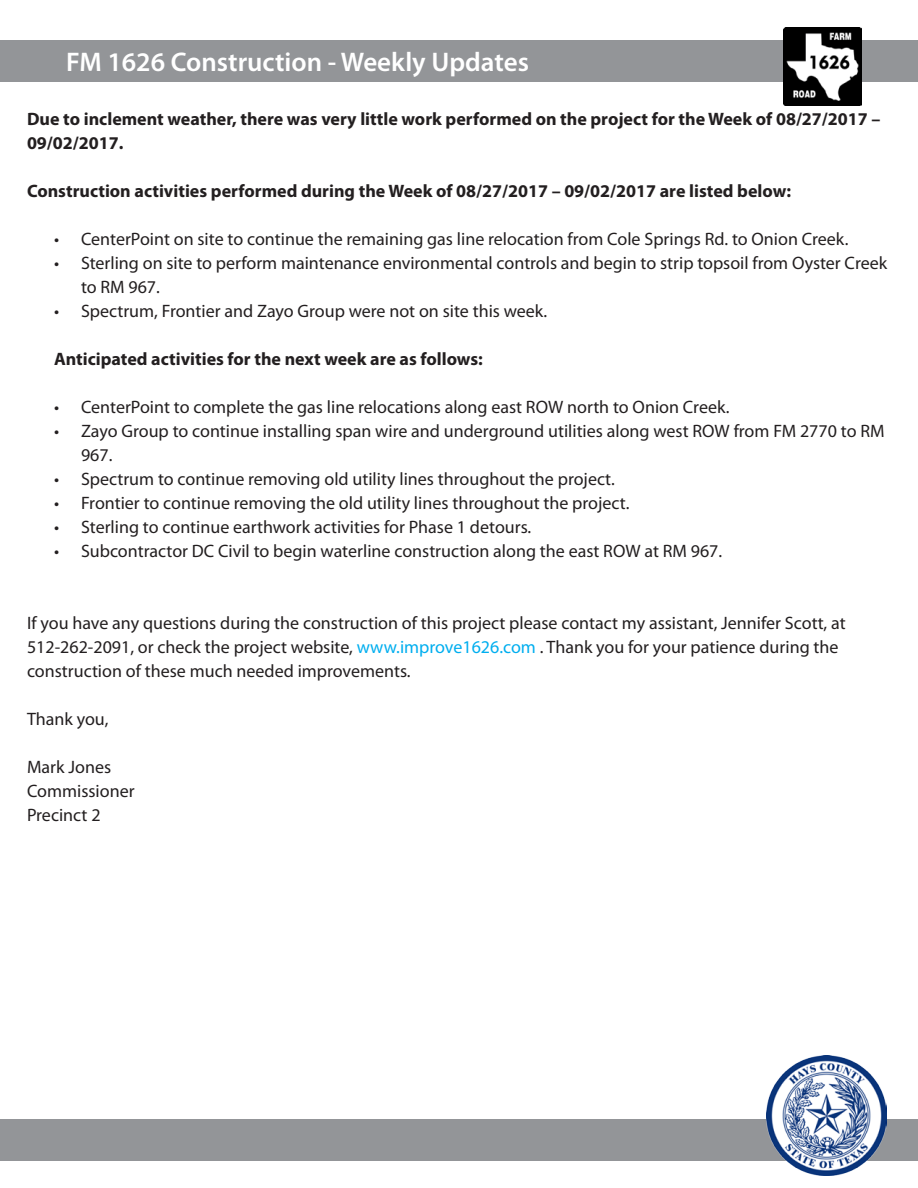
<style>
.page{position:relative;width:918px;height:1188px;background:#fff}
.page>*{position:absolute;margin:0;border:0;box-sizing:border-box;transform-origin:0 0}
.t1{font:600 27px "Myriad Pro";color:#fff}
.t2{font:18px/24px "Myriad Pro";color:#231f20}
.t3{font:700 18px/24px "Myriad Pro";color:#231f20}
.s1{color:#00aeef}
</style>
<div class="page">
<div style="left:0;top:40px;width:918px;height:42px;background:#939598"></div>
<div style="left:0;top:1119px;width:918px;height:42px;background:#939598"></div>
<img style="left:767px;top:1055px;width:120px;height:120px">
<img style="left:783px;top:27px;width:79px;height:79px">
<p class="t1" style="left:66px;top:45px;width:464px">FM 1626 Construction - Weekly Updates</p>
<p class="t3" style="left:27px;top:106px;width:855px">Due to inclement weather, there was very little work performed on the project for the Week of 08/27/2017 –<br>09/02/2017.</p>
<p class="t3" style="left:27px;top:178px;width:766px">Construction activities performed during the Week of 08/27/2017 – 09/02/2017 are listed below:</p>
<p class="t2" style="left:54px;top:227px;width:796px">• CenterPoint on site to continue the remaining gas line relocation from Cole Springs Rd. to Onion Creek.</p>
<p class="t2" style="left:81px;top:251px;width:808px;text-indent:-27px">• Sterling on site to perform maintenance environmental controls and begin to strip topsoil from Oyster Creek to RM 967.</p>
<p class="t2" style="left:54px;top:299px;width:495px">• Spectrum, Frontier and Zayo Group were not on site this week.</p>
<p class="t3" style="left:54px;top:346px;width:430px">Anticipated activities for the next week are as follows:</p>
<p class="t2" style="left:54px;top:395px;width:677px">• CenterPoint to complete the gas line relocations along east ROW north to Onion Creek.</p>
<p class="t2" style="left:81px;top:419px;width:805px;text-indent:-27px">• Zayo Group to continue installing span wire and underground utilities along west ROW from FM 2770 to RM<br>967.</p>
<p class="t2" style="left:54px;top:467px;width:562px">• Spectrum to continue removing old utility lines throughout the project.</p>
<p class="t2" style="left:54px;top:491px;width:577px">• Frontier to continue removing the old utility lines throughout the project.</p>
<p class="t2" style="left:54px;top:515px;width:479px">• Sterling to continue earthwork activities for Phase 1 detours.</p>
<p class="t2" style="left:54px;top:539px;width:670px">• Subcontractor DC Civil to begin waterline construction along the east ROW at RM 967.</p>
<p class="t2" style="left:27px;top:611px;width:820px">If you have any questions during the construction of this project please contact my assistant, Jennifer Scott, at<br>512-262-2091, or check the project website, <span class="s1">www.improve1626.com</span> . Thank you for your patience during the construction of these much needed improvements.</p>
<p class="t2" style="left:27px;top:707px;width:83px">Thank you,</p>
<p class="t2" style="left:27px;top:755px;width:86px">Mark Jones</p>
<p class="t2" style="left:27px;top:779px;width:109px">Commissioner</p>
<p class="t2" style="left:27px;top:803px;width:75px">Precinct 2</p>
</div>
